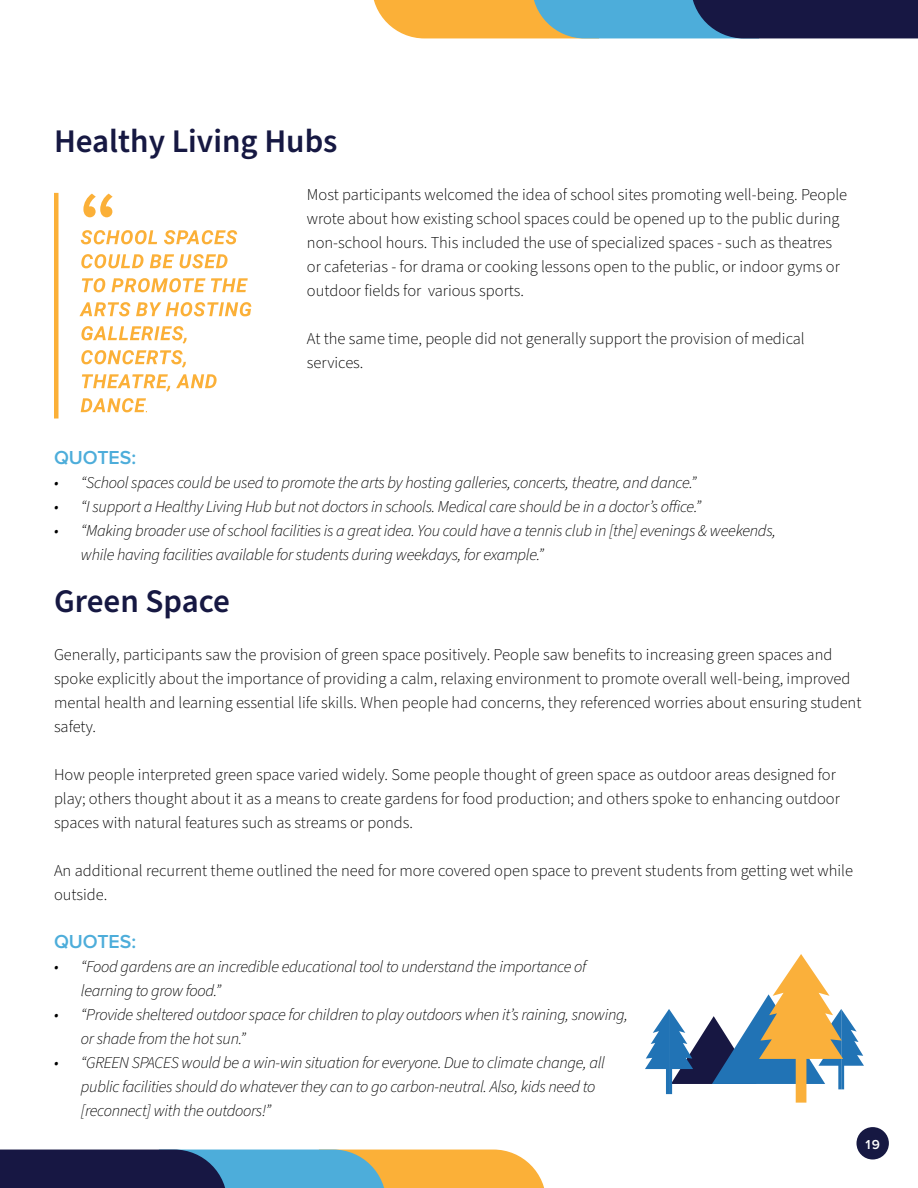
<style>
.page{position:relative;width:918px;height:1188px;background:#fff}
.page>*{position:absolute;margin:0;border:0;box-sizing:border-box;transform-origin:0 0}
.t1{font:600 33px "Source Sans Pro";color:#161842}
.t2{font:600 19.5px "Proxima Nova";color:#4dadda}
.t3{font:300 16.5px/24px "Source Sans Pro";color:#000}
.t4{font:italic 300 16.5px/24px "Source Sans Pro";letter-spacing:-.02em;color:#000}
.t5{font:600 13.5px "Proxima Nova";color:#fff}
</style>
<div class="page">
<svg style="left:0;top:1150px;width:544px;height:38px;background:#6f7570"></svg>
<svg style="left:373px;top:0;width:545px;height:38px;background:#707671"></svg>
<div style="left:856px;top:1127px;width:33px;height:33px;background:#161842;border-radius:50%"></div>
<hr style="left:54px;top:193px;width:4px;height:226px;background:#fbb038">
<svg style="left:83px;top:194px;width:30px;height:23px"></svg>
<svg style="left:81px;top:398px;width:66px;height:14px"></svg>
<svg style="left:82px;top:374px;width:135px;height:18px"></svg>
<svg style="left:81px;top:350px;width:105px;height:18px"></svg>
<svg style="left:81px;top:326px;width:106px;height:18px"></svg>
<svg style="left:79px;top:302px;width:172px;height:14px"></svg>
<svg style="left:82px;top:278px;width:166px;height:14px"></svg>
<svg style="left:81px;top:254px;width:147px;height:14px"></svg>
<svg style="left:81px;top:230px;width:156px;height:14px"></svg>
<svg style="left:645px;top:954px;width:219px;height:149px"></svg>
<h1 class="t1" style="left:54px;top:119px;width:285px">Healthy Living Hubs</h1>
<p class="t3" style="left:307px;top:183px;width:542px">Most participants welcomed the idea of school sites promoting well-being. People wrote about how existing school spaces could be opened up to the public during non-school hours. This included the use of specialized spaces - such as theatres or cafeterias - for drama or cooking lessons open to the public, or indoor gyms or outdoor fields for various sports.</p>
<p class="t3" style="left:307px;top:327px;width:499px">At the same time, people did not generally support the provision of medical services.</p>
<p class="t2" style="left:54px;top:449px;width:84px">QUOTES:</p>
<p class="t4" style="left:54px;top:471px;width:644px">• “School spaces could be used to promote the arts by hosting galleries, concerts, theatre, and dance.”</p>
<p class="t4" style="left:54px;top:495px;width:649px">• “I support a Healthy Living Hub but not doctors in schools. Medical care should be in a doctor’s office.”</p>
<p class="t4" style="left:81px;top:519px;width:696px;text-indent:-27px">• “Making broader use of school facilities is a great idea. You could have a tennis club in [the] evenings &amp; weekends, while having facilities available for students during weekdays, for example.”</p>
<h1 class="t1" style="left:54px;top:579px;width:177px">Green Space</h1>
<p class="t3" style="left:54px;top:643px;width:809px">Generally, participants saw the provision of green space positively. People saw benefits to increasing green spaces and spoke explicitly about the importance of providing a calm, relaxing environment to promote overall well-being, improved mental health and learning essential life skills. When people had concerns, they referenced worries about ensuring student safety.</p>
<p class="t3" style="left:54px;top:763px;width:787px">How people interpreted green space varied widely. Some people thought of green space as outdoor areas designed for play; others thought about it as a means to create gardens for food production; and others spoke to enhancing outdoor spaces with natural features such as streams or ponds.</p>
<p class="t3" style="left:54px;top:859px;width:801px">An additional recurrent theme outlined the need for more covered open space to prevent students from getting wet while outside.</p>
<p class="t2" style="left:54px;top:932px;width:84px">QUOTES:</p>
<p class="t4" style="left:81px;top:955px;width:507px;text-indent:-27px">• “Food gardens are an incredible educational tool to understand the importance of learning to grow food.”</p>
<p class="t4" style="left:81px;top:1003px;width:548px;text-indent:-27px">• “Provide sheltered outdoor space for children to play outdoors when it’s raining, snowing, or shade from the hot sun.”</p>
<p class="t4" style="left:81px;top:1051px;width:526px;text-indent:-27px">• “GREEN SPACES would be a win-win situation for everyone. Due to climate change, all public facilities should do whatever they can to go carbon-neutral. Also, kids need to [reconnect] with the outdoors!”</p>
<p class="t5" style="left:866px;top:1138px;width:16px">19</p>
</div>
